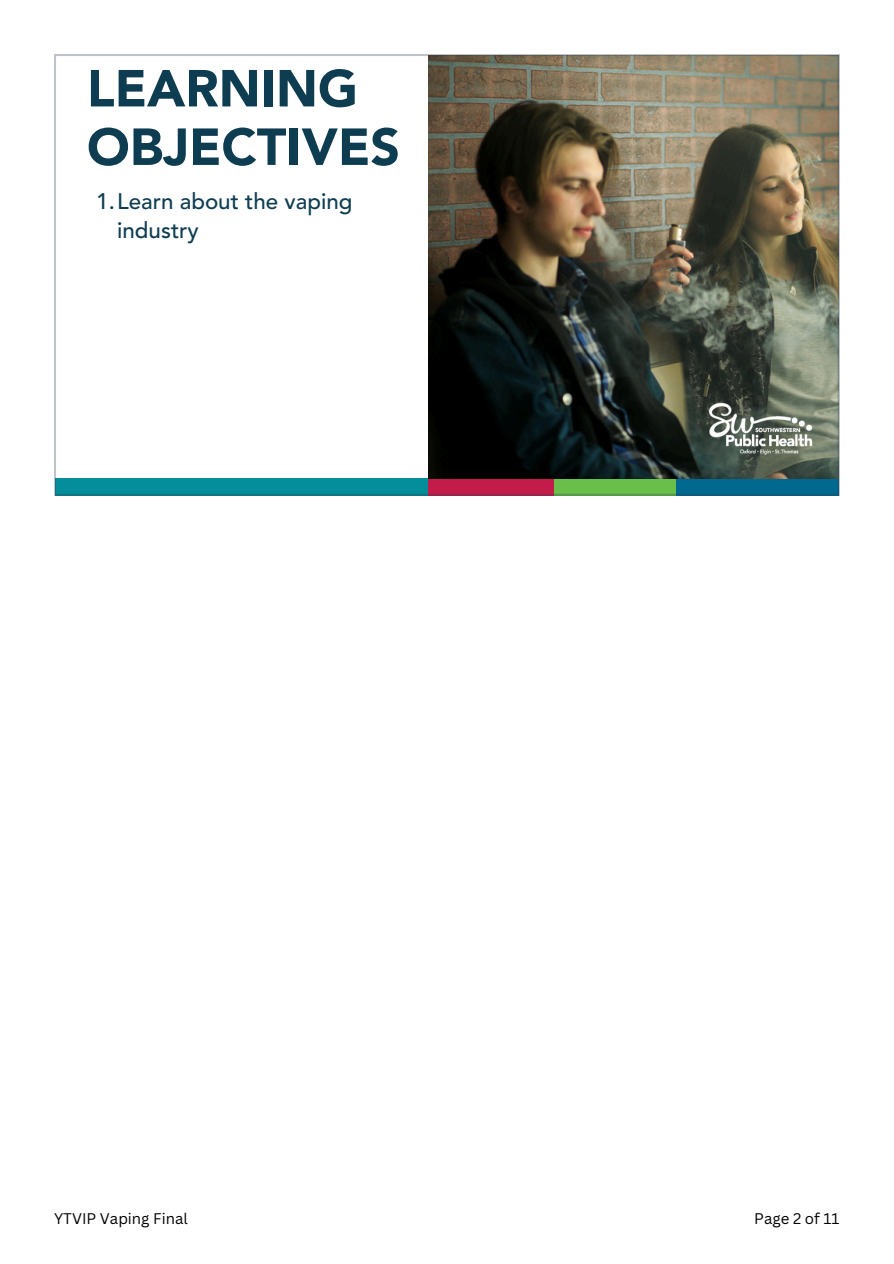
<style>
.page{position:relative;width:894px;height:1264px;background:#fff}
.page>*{position:absolute;margin:0;border:0;box-sizing:border-box;transform-origin:0 0}
.t1{font:900 51.45px/58.5px "Avenir LT Std";color:#0e3d51}
.t2{font:500 22.35px/29.1px "Avenir LT Std";color:#0e3d51}
.t3{font:15px "Canva Sans";color:#000}
</style>
<div class="page">
<img style="left:54px;top:54px;width:785px;height:441px">
<h1 class="t1" style="left:87px;top:64px;width:314px">LEARNING<br>OBJECTIVES</h1>
<p class="t2" style="left:117px;top:189px;width:237px;text-indent:-21px">1.Learn about the vaping industry</p>
<p class="t3" style="left:54px;top:1207px;width:135px">YTVIP Vaping Final</p>
<p class="t3" style="left:754px;top:1207px;width:87px">Page 2 of 11</p>
</div>
